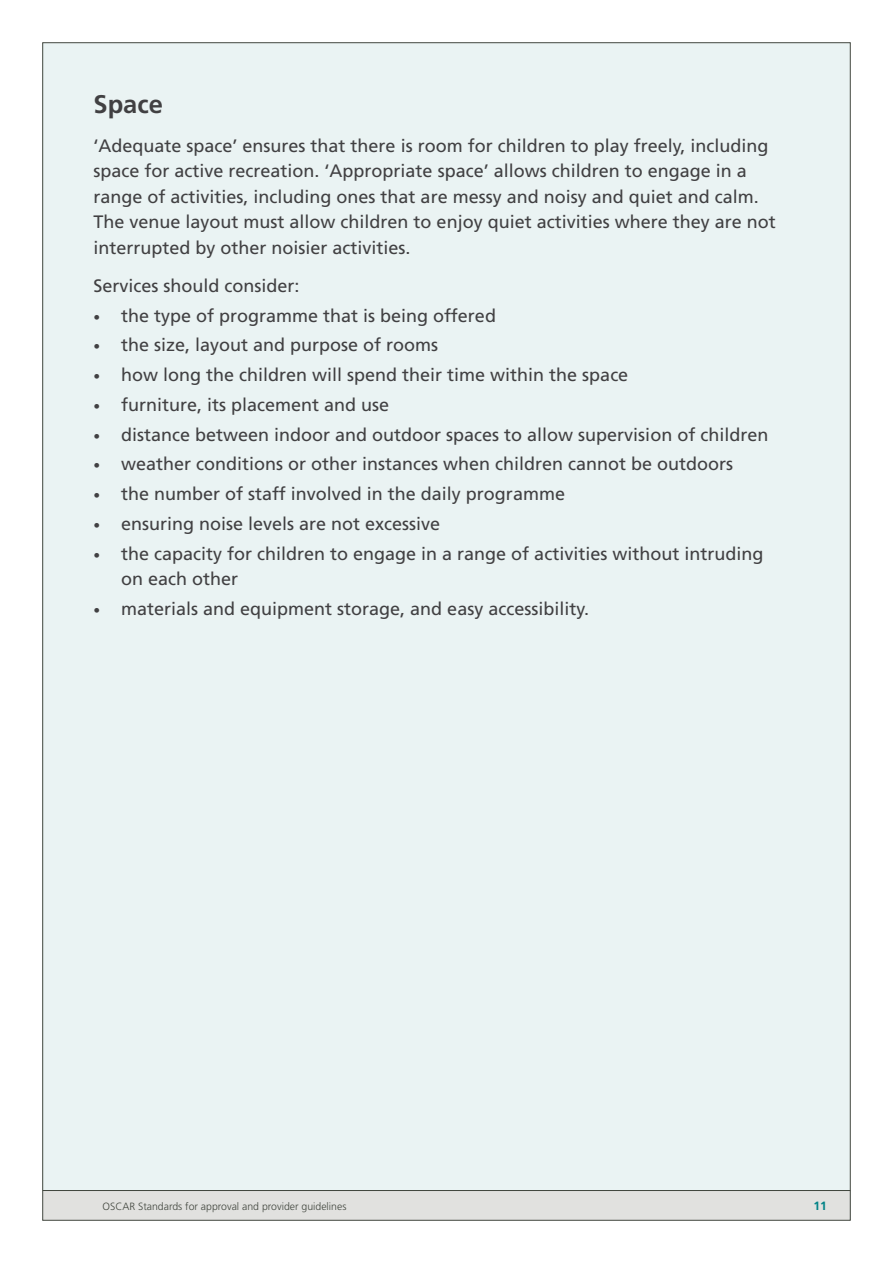
<style>
.page{position:relative;width:893px;height:1263px;background:#fff}
.page>*{position:absolute;margin:0;border:0;box-sizing:border-box;transform-origin:0 0}
.t1{font:700 25.5px "Frutiger";color:#414042}
.t2{font:18px/25.5px "Frutiger";color:#414042}
.t3{font:700 12px "Frutiger";color:#008286}
.t4{font:300 10.5px "Frutiger";color:#41463e}
.s1{font-size:13.5px}
</style>
<div class="page">
<div style="left:43px;top:43px;width:807px;height:1148px;background:#eaf3f3"></div>
<div style="left:43px;top:1191px;width:807px;height:29px;background:#e1e1df"></div>
<hr style="left:43px;top:1190px;width:807px;height:1px;background:#41463e">
<h1 class="t1" style="left:94px;top:90px;width:71px">Space</h1>
<p class="t2" style="left:94px;top:132px;width:684px">‘Adequate space’ ensures that there is room for children to play freely, including space for active recreation. ‘Appropriate space’ allows children to engage in a range of activities, including ones that are messy and noisy and quiet and calm.<br>The venue layout must allow children to enjoy quiet activities where they are not interrupted by other noisier activities.</p>
<p class="t2" style="left:94px;top:273px;width:208px">Services should consider:</p>
<p class="t2" style="left:94px;top:302px;width:404px"><span class="s1">•</span> the type of programme that is being offered</p>
<p class="t2" style="left:94px;top:332px;width:346px"><span class="s1">•</span> the size, layout and purpose of rooms</p>
<p class="t2" style="left:94px;top:362px;width:536px"><span class="s1">•</span> how long the children will spend their time within the space</p>
<p class="t2" style="left:94px;top:392px;width:297px"><span class="s1">•</span> furniture, its placement and use</p>
<p class="t2" style="left:94px;top:421px;width:676px"><span class="s1">•</span> distance between indoor and outdoor spaces to allow supervision of children</p>
<p class="t2" style="left:94px;top:451px;width:641px"><span class="s1">•</span> weather conditions or other instances when children cannot be outdoors</p>
<p class="t2" style="left:94px;top:481px;width:473px"><span class="s1">•</span> the number of staff involved in the daily programme</p>
<p class="t2" style="left:94px;top:511px;width:348px"><span class="s1">•</span> ensuring noise levels are not excessive</p>
<p class="t2" style="left:121px;top:540px;width:644px;text-indent:-28px"><span class="s1">•</span> the capacity for children to engage in a range of activities without intruding on each other</p>
<p class="t2" style="left:94px;top:596px;width:497px"><span class="s1">•</span> materials and equipment storage, and easy accessibility.</p>
<p class="t4" style="left:103px;top:1200px;width:245px">OSCAR Standards for approval and provider guidelines</p>
<p class="t3" style="left:813px;top:1199px;width:15px">11</p>
</div>
